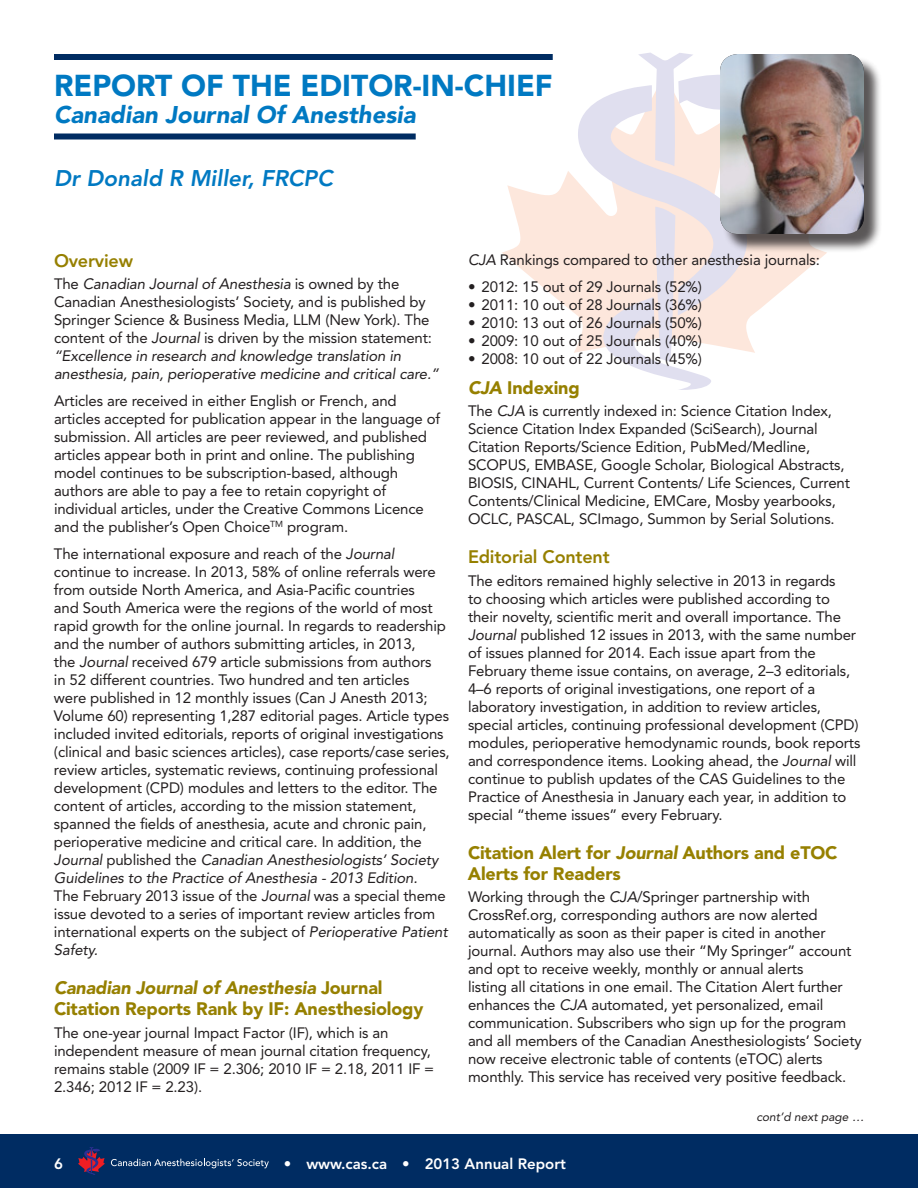
<style>
.page{position:relative;width:918px;height:1188px;background:#fff}
.page>*{position:absolute;margin:0;border:0;box-sizing:border-box;transform-origin:0 0}
.t1{font:900 30px "Avenir";letter-spacing:.165em;color:#0079c2}
.t2{font:italic 900 24px "Avenir";color:#0079c2}
.t3{font:italic 800 22.5px "Avenir";color:#0079c2}
.t4{font:900 18px/21px "Avenir";letter-spacing:-.01em;color:#968000}
.t5{font:800 18px "Avenir";letter-spacing:-.01em;color:#968000}
.t6{font:15px/18px "Avenir";letter-spacing:-.01em;color:#231f20}
.t7{font:800 15px "Avenir";color:#fff}
.t8{font:italic 12px "Avenir";color:#231f20}
.s1{font-style:italic}
</style>
<div class="page">
<div style="left:0;top:1134px;width:918px;height:54px;background:#002c62"></div>
<svg style="left:111px;top:1159px;width:158px;height:9px"></svg>
<svg style="left:78px;top:1147px;width:27px;height:28px"></svg>
<svg style="left:502px;top:171px;width:324px;height:182px"></svg>
<svg style="left:576px;top:53px;width:194px;height:337px"></svg>
<div style="left:54px;top:54px;width:499px;height:6px;background:#002c62"></div>
<div style="left:54px;top:134px;width:362px;height:6px;background:#002c62"></div>
<div style="left:722px;top:56px;width:161px;height:197px;background:#231f20;opacity:.75"></div>
<img style="left:720px;top:54px;width:144px;height:180px">
<h1 class="t1" style="left:54px;top:67px;width:494px">Report of th e editor-in-chi ef</h1>
<h2 class="t2" style="left:54px;top:100px;width:363px">Canadian Journal Of Anesthesia</h2>
<h3 class="t3" style="left:54px;top:165px;width:280px">Dr Donald R Miller, FRCPC</h3>
<p class="t5" style="left:54px;top:250px;width:81px">Overview</p>
<p class="t6" style="left:54px;top:275px;width:386px">The <span class="s1">Canadian Journal of Anesthesia</span> is owned by the Canadian Anesthesiologists’ Society, and is published by Springer Science &amp; Business Media, LLM (New York). The content of the <span class="s1">Journal</span> is driven by the mission statement: <span class="s1">“Excellence in research and knowledge translation in anesthesia, pain, perioperative medicine and critical care.”</span></p>
<p class="t6" style="left:54px;top:392px;width:388px">Articles are received in either English or French, and articles accepted for publication appear in the language of submission. All articles are peer reviewed, and published articles appear both in print and online. The publishing model continues to be subscription-based, although authors are able to pay a fee to retain copyright of individual articles, under the Creative Commons Licence and the publisher’s Open Choice<sup>TM</sup> program.</p>
<p class="t6" style="left:54px;top:545px;width:397px">The international exposure and reach of the <span class="s1">Journal </span>continue to increase. In 2013, 58% of online referrals were from outside North America, and Asia-Pacific countries<br>and South America were the regions of the world of most rapid growth for the online journal. In regards to readership and the number of authors submitting articles, in 2013,<br>the <span class="s1">Journal</span> received 679 article submissions from authors<br>in 52 different countries. Two hundred and ten articles<br>were published in 12 monthly issues (Can J Anesth 2013; Volume 60) representing 1,287 editorial pages. Article types included invited editorials, reports of original investigations (clinical and basic sciences articles), case reports/case series, review articles, systematic reviews, continuing professional development (CPD) modules and letters to the editor. The content of articles, according to the mission statement, spanned the fields of anesthesia, acute and chronic pain, perioperative medicine and critical care. In addition, the <span class="s1">Journal</span> published the <span class="s1">Canadian Anesthesiologists’ Society Guidelines to the Practice of Anesthesia - 2013 Edition.<br></span>The February 2013 issue of the <span class="s1">Journal</span> was a special theme issue devoted to a series of important review articles from international experts on the subject of <span class="s1">Perioperative Patient Safety.</span></p>
<p class="t4" style="left:54px;top:978px;width:371px"><span class="s1">Canadian Journal of Anesthesia</span> Journal<br>Citation Reports Rank by IF: Anesthesiology</p>
<p class="t6" style="left:54px;top:1024px;width:382px">The one-year journal Impact Factor (IF), which is an independent measure of mean journal citation frequency, remains stable (2009 IF = 2.306; 2010 IF = 2.18, 2011 IF = 2.346; 2012 IF = 2.23).</p>
<p class="t6" style="left:468px;top:251px;width:353px"><span class="s1">CJA</span> Rankings compared to other anesthesia journals:</p>
<p class="t6" style="left:468px;top:278px;width:236px">• 2012: 15 out of 29 Journals (52%)</p>
<p class="t6" style="left:468px;top:296px;width:236px">• 2011: 10 out of 28 Journals (36%)</p>
<p class="t6" style="left:468px;top:314px;width:236px">• 2010: 13 out of 26 Journals (50%)</p>
<p class="t6" style="left:468px;top:332px;width:236px">• 2009: 10 out of 25 Journals (40%)</p>
<p class="t6" style="left:468px;top:350px;width:236px">• 2008: 10 out of 22 Journals (45%)</p>
<p class="t4" style="left:468px;top:377px;width:113px"><span class="s1">CJA</span> Indexing</p>
<p class="t6" style="left:468px;top:402px;width:384px">The <span class="s1">CJA</span> is currently indexed in: Science Citation Index, Science Citation Index Expanded (SciSearch), Journal Citation Reports/Science Edition, PubMed/Medline, SCOPUS, EMBASE, Google Scholar, Biological Abstracts, BIOSIS, CINAHL, Current Contents/ Life Sciences, Current Contents/Clinical Medicine, EMCare, Mosby yearbooks, OCLC, PASCAL, SCImago, Summon by Serial Solutions.</p>
<p class="t5" style="left:468px;top:546px;width:143px">Editorial Content</p>
<p class="t6" style="left:468px;top:572px;width:394px">The editors remained highly selective in 2013 in regards<br>to choosing which articles were published according to their novelty, scientific merit and overall importance. The <span class="s1">Journal</span> published 12 issues in 2013, with the same number of issues planned for 2014. Each issue apart from the February theme issue contains, on average, 2–3 editorials, 4–6 reports of original investigations, one report of a laboratory investigation, in addition to review articles, special articles, continuing professional development (CPD) modules, perioperative hemodynamic rounds, book reports and correspondence items. Looking ahead, the <span class="s1">Journal</span> will continue to publish updates of the CAS Guidelines to the Practice of Anesthesia in January each year, in addition to special “theme issues” every February.</p>
<p class="t4" style="left:468px;top:842px;width:371px">Citation Alert for <span class="s1">Journal</span> Authors and eTOC<br>Alerts for Readers</p>
<p class="t6" style="left:468px;top:888px;width:395px">Working through the <span class="s1">CJA</span>/Springer partnership with CrossRef.org, corresponding authors are now alerted automatically as soon as their paper is cited in another journal. Authors may also use their “My Springer” account and opt to receive weekly, monthly or annual alerts<br>listing all citations in one email. The Citation Alert further enhances the <span class="s1">CJA</span> automated, yet personalized, email communication. Subscribers who sign up for the program and all members of the Canadian Anesthesiologists’ Society now receive electronic table of contents (eTOC) alerts monthly. This service has received very positive feedback.</p>
<p class="t8" style="left:756px;top:1110px;width:109px">cont’d next page …</p>
<p class="t7" style="left:54px;top:1154px;width:10px">6</p>
<p class="t7" style="left:284px;top:1154px;width:284px">• www.cas.ca • 2013 Annual Report</p>
</div>
